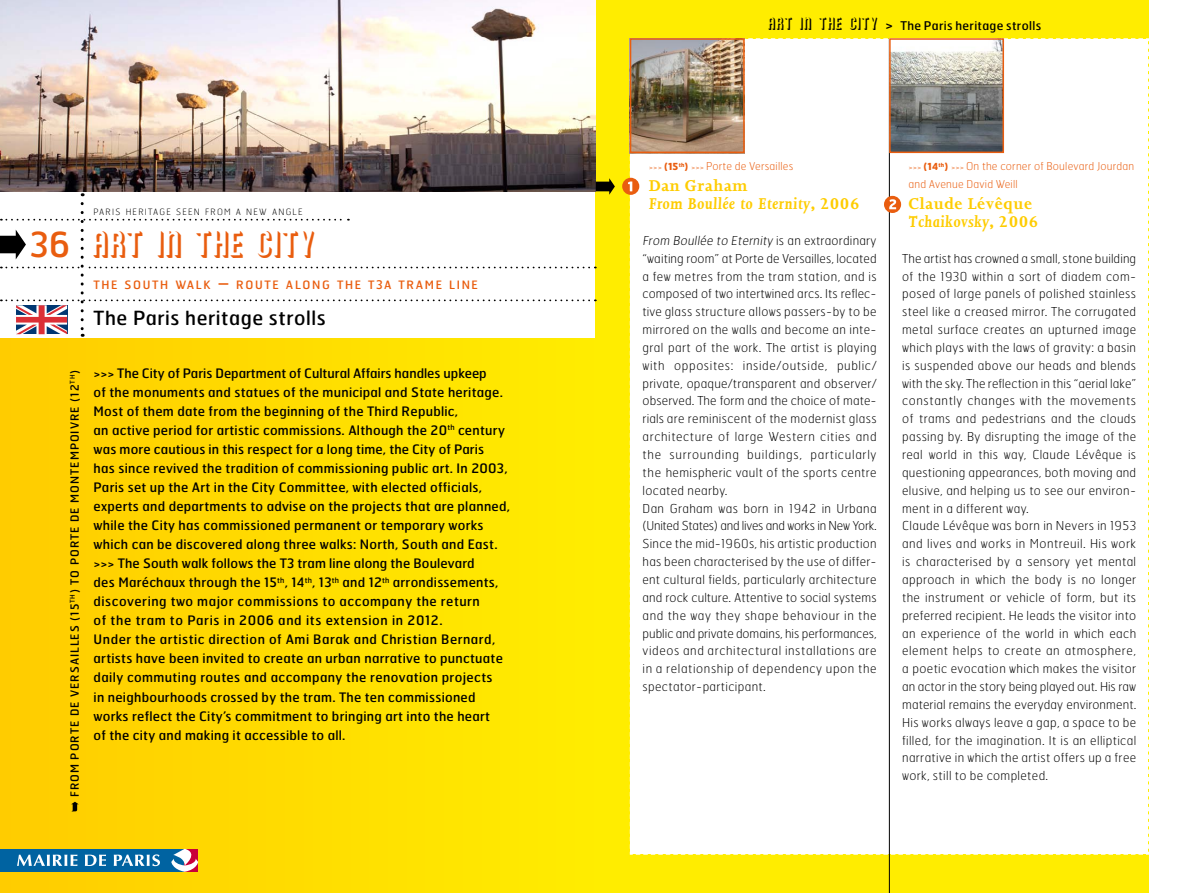
<style>
.page{position:relative;width:1183px;height:893px;background:#fff}
.page>*{position:absolute;margin:0;border:0;box-sizing:border-box;transform-origin:0 0}
.t1{font:33.75px "Archer";letter-spacing:.03em;color:#e95d0f}
.t2{font:19.5px "Hermes";letter-spacing:.03em;color:#000}
.t3{font:italic 700 18px/17.9px "Joanna";letter-spacing:.03em;color:#fecc00}
.t4{font:700 18px/17.9px "Joanna";letter-spacing:.03em;color:#fecc00}
.t5{font:15.75px "Archer";color:#000}
.t6{font:13.05px/19px "Hermes";letter-spacing:.02em;color:#000}
.t7{font:100 12.3px/17.9px "Hermes";letter-spacing:.03em;color:#000}
.t8{font:12px "Hermes";letter-spacing:.03em;color:#000}
.t9{font:11.55px "Hermes";letter-spacing:.145em;color:#e95d0f}
.t10{font:11.25px "Hermes";letter-spacing:.09em;color:#000}
.t11{font:100 10.8px/17.9px "Hermes";letter-spacing:.02em;color:#e95d0f}
.t12{font:100 8.7px "Hermes";letter-spacing:.145em;color:#000}
.s1{font-family:"Hermes";font-size:34.5px}
.s2{font-size:16.5px}
.s3{font-size:12px}
.s4{font-size:15px}
.s5{font-size:8.25px}
.s6{font-weight:700;font-size:9.75px}
.s7{font-style:normal}
.s8{font-style:italic}
</style>
<div class="page">
<div style="left:0;top:339px;width:595px;height:554px;background:linear-gradient(to right,#fc0,#ffed00)"></div>
<div style="left:595px;top:0;width:553px;height:893px;background:#ffed00"></div>
<div style="left:0;top:849px;width:185px;height:23px;background:#0063a1"></div>
<svg style="left:17px;top:854px;width:60px;height:12px"></svg>
<svg style="left:85px;top:855px;width:21px;height:11px"></svg>
<svg style="left:114px;top:854px;width:46px;height:12px"></svg>
<svg style="left:171px;top:849px;width:28px;height:23px"></svg>
<img style="left:0;top:0;width:595px;height:191px">
<svg style="left:71px;top:802px;width:8px;height:9px"></svg>
<hr style="left:888px;top:38px;width:1px;height:855px;background:#000">
<div style="left:622px;top:178px;width:17px;height:17px;background:#e95d0f;border-radius:50%"></div>
<svg style="left:595px;top:178px;width:19px;height:17px"></svg>
<svg style="left:627px;top:38px;width:521px;height:817px;background:#f8f6f4"></svg>
<svg style="left:0;top:204px;width:595px;height:133px"></svg>
<p class="t12" style="left:94px;top:206px;width:210px">PARIS HERITAGE SEEN FROM A NEW ANGLE</p>
<h1 class="t1" style="left:30px;top:231px;width:288px"><span class="s1">36</span> ART IN THE CITY</h1>
<p class="t9" style="left:93px;top:278px;width:386px">THE SOUTH WALK <span class="s2">–</span> ROUTE ALONG THE T<span class="s3">3</span>A TRAME LINE</p>
<h2 class="t2" style="left:94px;top:305px;width:234px">The Paris heritage strolls</h2>
<p class="t10" style="left:67px;top:797px;width:428px;rotate:-90deg">FROM PORTE DE VERSAILLES (15<sup>TH</sup>) TO PORTE DE MONTEMPOIVRE (12<sup>TH</sup>)</p>
<p class="t6" style="left:94px;top:363px;width:418px">&gt;&gt;&gt; The City of Paris Department of Cultural Affairs handles upkeep<br>of the monuments and statues of the municipal and State heritage.<br>Most of them date from the beginning of the Third Republic,<br>an active period for artistic commissions. Although the 20<sup>th</sup> century was more cautious in this respect for a long time, the City of Paris<br>has since revived the tradition of commissioning public art. In 2003, Paris set up the Art in the City Committee, with elected officials, experts and departments to advise on the projects that are planned, while the City has commissioned permanent or temporary works which can be discovered along three walks: North, South and East. &gt;&gt;&gt; The South walk follows the T3 tram line along the Boulevard<br>des Maréchaux through the 15<sup>th</sup>, 14<sup>th</sup>, 13<sup>th</sup> and 12<sup>th</sup> arrondissements, discovering two major commissions to accompany the return<br>of the tram to Paris in 2006 and its extension in 2012.<br>Under the artistic direction of Ami Barak and Christian Bernard, artists have been invited to create an urban narrative to punctuate daily commuting routes and accompany the renovation projects<br>in neighbourhoods crossed by the tram. The ten commissioned works reflect the City’s commitment to bringing art into the heart<br>of the city and making it accessible to all.</p>
<p class="t5" style="left:768px;top:17px;width:7px">ART</p>
<p class="t5" style="left:800px;top:17px;width:28px">IN THE</p>
<p class="t5" style="left:849px;top:17px;width:8px">CITY</p>
<p class="t8" style="left:884px;top:18px;width:158px"><span class="s4">&gt;</span> The Paris heritage strolls</p>
<p class="t11" style="left:648px;top:157px;width:146px"><span class="s5">&gt;&gt;&gt;</span> <span class="s6">(15</span><sup>th</sup><span class="s6">)</span> <span class="s5">&gt;&gt;&gt;</span> Porte de Versailles</p>
<h3 class="t3" style="left:648px;top:177px;width:212px"><span class="s7">Dan Graham<br></span>From Boullée to Eternity<span class="s7">, 2006</span></h3>
<p class="t7" style="left:642px;top:231px;width:235px">From Boullée to Eternity i s a n ext ra o rd i n a ry “waiting room” at Porte de Versailles, located a few metres from the tram station, and is composed of two intertwined arcs. Its reflec&shy;tive glass structure allows passers-by to be mirrored on the walls and become an inte&shy;gral part of the work. The artist is playing with opposites: inside/outside, public/ private, opaque/transparent and observer/ observed. The form and the choice of mate&shy;rials are reminiscent of the modernist glass architecture of large Western cities and the surrounding buildings, particularly the hemispheric vault of the sports centre located nearby.<br>Dan Graham was born in 1942 in Urbana (United States) and lives and works in New York.<br>Since the mid-1960s, his artistic production has been characterised by the use of differ&shy;ent cultural fields, particularly architecture and rock culture. Attentive to social systems and the way they shape behaviour in the public and private domains, his performances, videos and architectural installations are in a relationship of dependency upon the spectator-participant.</p>
<p class="t11" style="left:908px;top:157px;width:227px"><span class="s5">&gt;&gt;&gt;</span> <span class="s6">(14</span><sup>th</sup><span class="s6">)</span> <span class="s5">&gt;&gt;&gt;</span> On the corner of Boulevard Jourdan and Avenue David Weill</p>
<h3 class="t4" style="left:908px;top:195px;width:131px">Claude Lévêque<br><span class="s8">Tchaikovsky</span>, 2006</h3>
<p class="t7" style="left:901px;top:249px;width:235px">The artist has crowned a small, stone building of the 1930 within a sort of diadem com&shy;posed of large panels of polished stainless steel like a creased mirror. The corrugated metal surface creates an upturned image which plays with the laws of gravity: a basin is suspended above our heads and blends with the sky. The reflection in this “aerial lake” constantly changes with the movements of trams and pedestrians and the clouds passing by. By disrupting the image of the real world in this way, Claude Lévêque is questioning appearances, both moving and elusive, and helping us to see our environ&shy;ment in a different way.<br>Claude Lévêque was born in Nevers in 1953 and lives and works in Montreuil. His work is characterised by a sensory yet mental approach in which the body is no longer the instrument or vehicle of form, but its preferred recipient. He leads the visitor into an experience of the world in which each element helps to create an atmosphere, a poetic evocation which makes the visitor an actor in the story being played out. His raw material remains the everyday environment.<br>His works always leave a gap, a space to be filled, for the imagination. It is an elliptical narrative in which the artist offers up a free work, still to be completed.</p>
</div>
